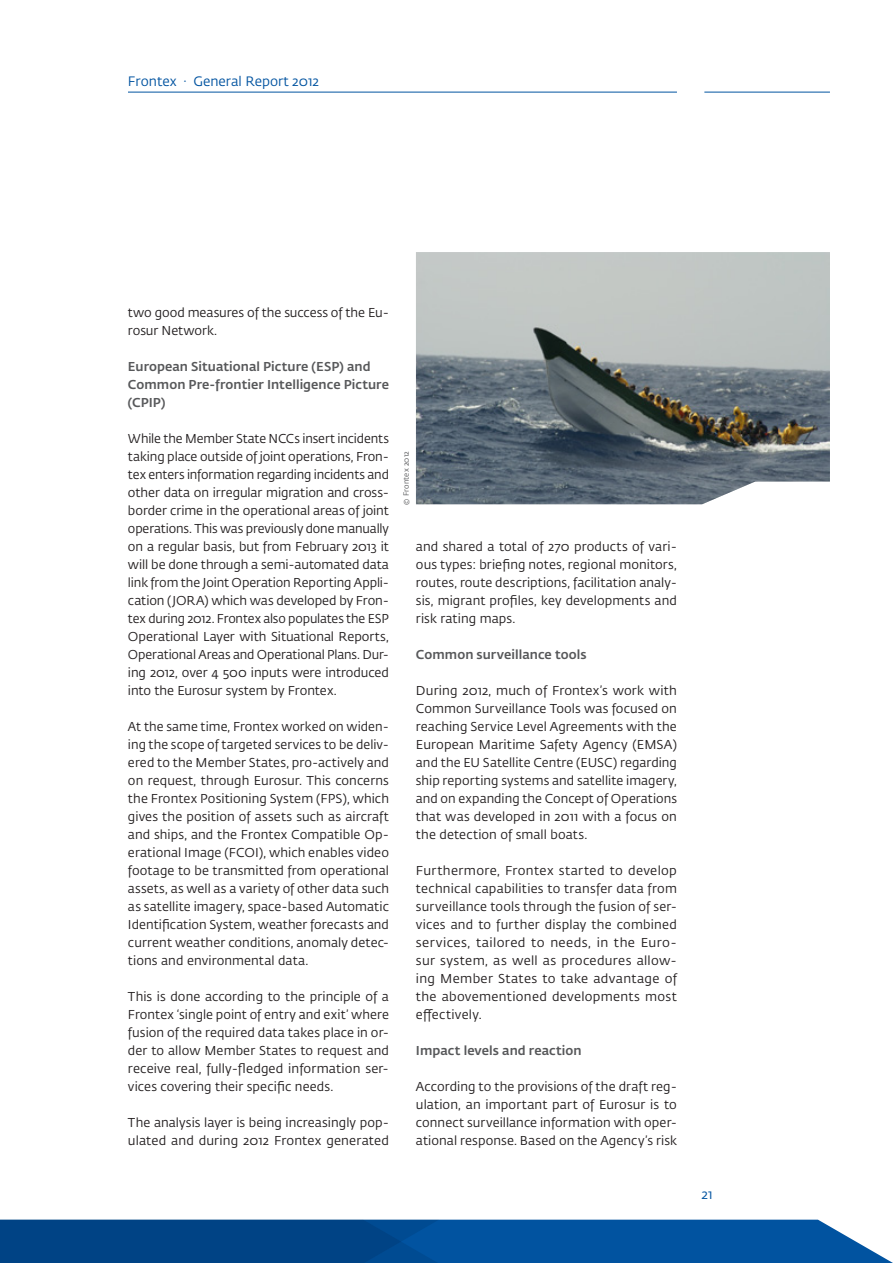
<style>
.page{position:relative;width:893px;height:1263px;background:#fff}
.page>*{position:absolute;margin:0;border:0;box-sizing:border-box;transform-origin:0 0}
.t1{font:13.5px "Fedra Sans Pro";color:#0153a0}
.t2{font:12.75px/18px "Fedra Sans Pro";letter-spacing:.005em;color:#231f20;text-align:justify}
.t3{font:500 12.75px/18px "Fedra Sans Pro";letter-spacing:.005em;color:#57585a}
.t4{font:7.5px "Fedra Sans Pro";letter-spacing:.02em;color:#57585a}
</style>
<div class="page">
<img style="left:416px;top:252px;width:414px;height:252px">
<svg style="left:475px;top:1219px;width:418px;height:44px;fill:#0153a0"></svg>
<svg style="left:0;top:1219px;width:475px;height:44px"></svg>
<hr style="left:128px;top:92px;width:549px;height:1px;background:#0153a0">
<hr style="left:704px;top:92px;width:126px;height:1px;background:#0153a0">
<p class="t1" style="left:128px;top:71px;width:193px">Frontex · General Report 2012</p>
<p class="t2" style="left:128px;top:303px;width:262px">two good measures of the success of the Eu&shy;rosur Network.</p>
<p class="t3" style="left:128px;top:356px;width:263px">European Situational Picture (ESP) and<br>Common Pre-frontier Intelligence Picture (CPIP)</p>
<p class="t2" style="left:128px;top:429px;width:262px">While the Member State NCCs insert incidents taking place outside of joint operations, Fron&shy;tex enters information regarding incidents and other data on irregular migration and cross&shy;border crime in the operational areas of joint operations. This was previously done manually on a regular basis, but from February 2013 it will be done through a semi-automated data link from the Joint Operation Reporting Appli&shy;cation (JORA) which was developed by Fron&shy;tex during 2012. Frontex also populates the ESP Operational Layer with Situational Reports, Operational Areas and Operational Plans. Dur&shy;ing 2012, over 4 500 inputs were introduced into the Eurosur system by Frontex.</p>
<p class="t2" style="left:128px;top:717px;width:263px">At the same time, Frontex worked on widen&shy;ing the scope of targeted services to be deliv&shy;ered to the Member States, pro-actively and on request, through Eurosur. This concerns the Frontex Positioning System (FPS), which gives the position of assets such as aircraft and ships, and the Frontex Compatible Op&shy;erational Image (FCOI), which enables video footage to be transmitted from operational assets, as well as a variety of other data such as satellite imagery, space-based Automatic Identification System, weather forecasts and current weather conditions, anomaly detec&shy;tions and environmental data.</p>
<p class="t2" style="left:128px;top:987px;width:262px">This is done according to the principle of a Frontex ‘single point of entry and exit’ where fusion of the required data takes place in or&shy;der to allow Member States to request and receive real, fully-fledged information ser&shy;vices covering their specific needs.</p>
<p class="t2" style="left:128px;top:1113px;width:262px">The analysis layer is being increasingly pop&shy;ulated and during 2012 Frontex generated</p>
<p class="t4" style="left:401px;top:505px;width:55px;rotate:-90deg">© Frontex 2012</p>
<p class="t2" style="left:416px;top:537px;width:262px">and shared a total of 270 products of vari&shy;ous types: briefing notes, regional monitors, routes, route descriptions, facilitation analy&shy;sis, migrant profiles, key developments and risk rating maps.</p>
<p class="t3" style="left:416px;top:644px;width:172px">Common surveillance tools</p>
<p class="t2" style="left:416px;top:681px;width:262px">During 2012, much of Frontex’s work with Common Surveillance Tools was focused on reaching Service Level Agreements with the European Maritime Safety Agency (EMSA) and the EU Satellite Centre (EUSC) regarding ship reporting systems and satellite imagery, and on expanding the Concept of Operations that was developed in 2011 with a focus on the detection of small boats.</p>
<p class="t2" style="left:416px;top:861px;width:262px">Furthermore, Frontex started to develop technical capabilities to transfer data from surveillance tools through the fusion of ser&shy;vices and to further display the combined services, tailored to needs, in the Euro&shy;sur system, as well as procedures allow&shy;ing Member States to take advantage of the abovementioned developments most effectively.</p>
<p class="t3" style="left:416px;top:1040px;width:167px">Impact levels and reaction</p>
<p class="t2" style="left:416px;top:1077px;width:262px">According to the provisions of the draft reg&shy;ulation, an important part of Eurosur is to connect surveillance information with oper&shy;ational response. Based on the Agency’s risk</p>
<p class="t1" style="left:702px;top:1185px;width:13px">21</p>
</div>
